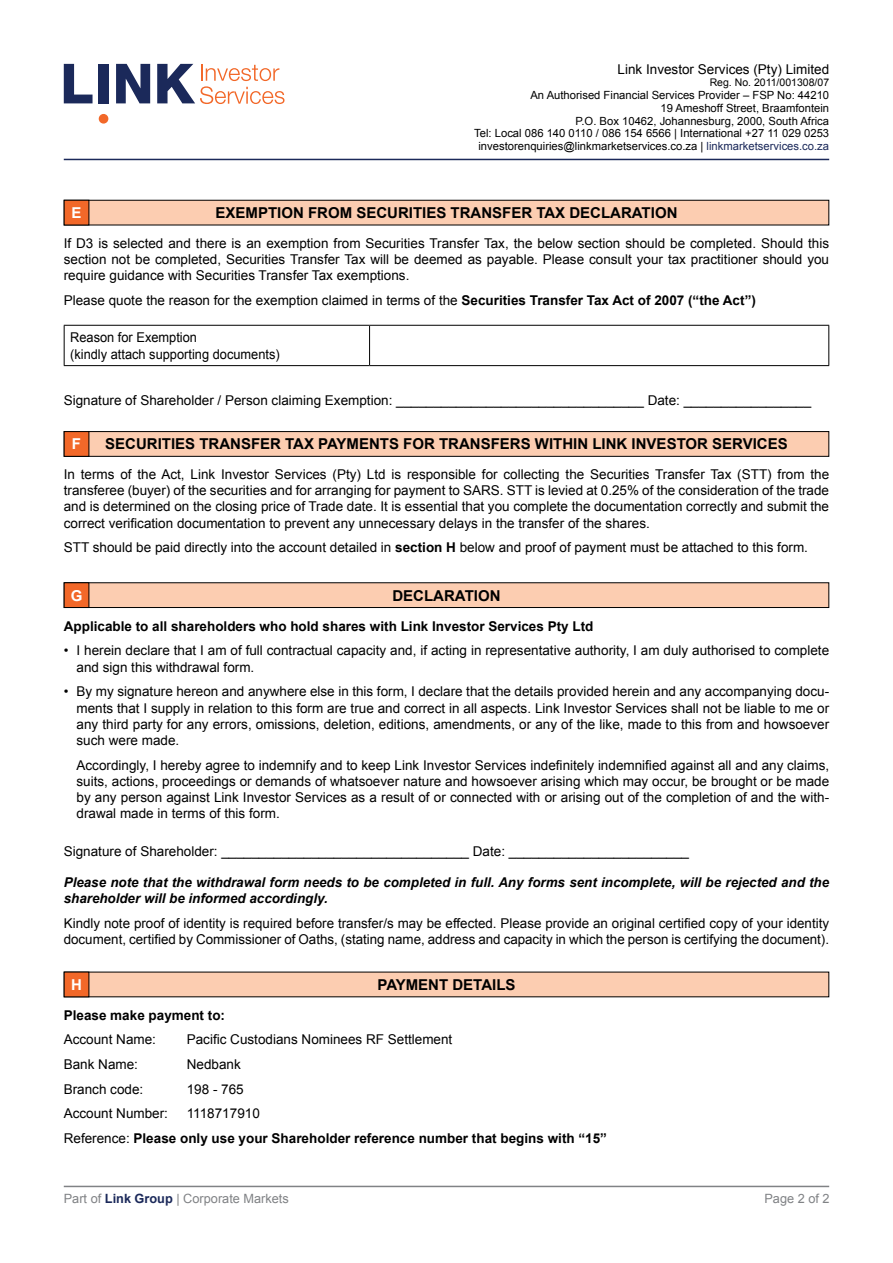
<style>
.page{position:relative;width:893px;height:1263px;background:#fff}
.page>*{position:absolute;margin:0;border:0;box-sizing:border-box;transform-origin:0 0}
.t1{font:700 15px "Arial";color:#000}
.t2{font:700 15px "Arial";color:#fff}
.t3{font:13.5px/16.2px "Arial";color:#000;text-align:justify}
.t4{font:700 13.5px/24.8px "Arial";color:#000}
.t5{font:italic 700 13.5px/16.2px "Arial";color:#000}
.t6{font:13.5px/16.5px "Arial";color:#000;scale:.95 1}
.t7{font:12.75px "Arial";color:#808285}
.t8{font:11.25px/12.8px "Arial";color:#000;text-align:right}
.t9{font:10.5px "Arial";color:#000}
.s1{color:#1b295a}
.s2{font-weight:700}
.s3{font-weight:400}
.s4{font-weight:700;color:#1b295a}
</style>
<div class="page">
<hr style="left:64px;top:1186px;width:765px;height:1px;background:#808285">
<hr style="left:64px;top:325px;width:306px;height:1px;background:#000">
<hr style="left:64px;top:326px;width:1px;height:39px;background:#000">
<hr style="left:370px;top:325px;width:459px;height:1px;background:#000">
<hr style="left:369px;top:326px;width:1px;height:39px;background:#000">
<hr style="left:828px;top:326px;width:1px;height:39px;background:#000">
<hr style="left:64px;top:365px;width:306px;height:1px;background:#000">
<hr style="left:370px;top:365px;width:459px;height:1px;background:#000">
<div style="left:64px;top:200px;width:765px;height:25px;background:#fccdb1"></div>
<div style="left:64px;top:200px;width:25px;height:25px;background:#f26829"></div>
<div style="left:64px;top:432px;width:765px;height:24px;background:#fccdb1"></div>
<div style="left:64px;top:431px;width:765px;height:26px;border:1px solid #000"></div>
<div style="left:64px;top:432px;width:25px;height:24px;background:#f26829"></div>
<div style="left:64px;top:431px;width:25px;height:26px;border:1px solid #000"></div>
<div style="left:64px;top:583px;width:765px;height:24px;background:#fccdb1"></div>
<div style="left:64px;top:582px;width:765px;height:26px;border:1px solid #000"></div>
<div style="left:64px;top:583px;width:25px;height:24px;background:#f26829"></div>
<div style="left:64px;top:582px;width:25px;height:26px;border:1px solid #000"></div>
<div style="left:64px;top:972px;width:765px;height:25px;background:#fccdb1"></div>
<div style="left:64px;top:972px;width:25px;height:25px;background:#f26829"></div>
<svg style="left:64px;top:64px;width:29px;height:39px"></svg>
<div style="left:99px;top:64px;width:10px;height:39px;background:#1b295a"></div>
<svg style="left:116px;top:64px;width:34px;height:39px"></svg>
<div style="left:99px;top:114px;width:9px;height:10px;background:#f26829;border-radius:50%"></div>
<svg style="left:157px;top:64px;width:128px;height:40px"></svg>
<hr style="left:64px;top:159px;width:765px;height:1px;background:#1b295a">
<p class="t3" style="left:618px;top:61px;width:213px">Link Investor Services (Pty) Limited</p>
<p class="t9" style="left:710px;top:76px;width:121px">Reg. No. 2011/001308/07</p>
<p class="t8" style="left:474px;top:89px;width:356px">An Authorised Financial Services Provider – FSP No: 44210<br>19 Ameshoff Street, Braamfontein<br>P.O. Box 10462, Johannesburg, 2000, South Africa<br>Tel: Local 086 140 0110 / 086 154 6566 | International +27 11 029 0253 investorenquiries@linkmarketservices.co.za | <span class="s1">linkmarketservices.co.za</span></p>
<p class="t2" style="left:72px;top:203px;width:12px">E</p>
<p class="t1" style="left:215px;top:203px;width:463px">EXEMPTION FROM SECURITIES TRANSFER TAX DECLARATION</p>
<p class="t3" style="left:64px;top:235px;width:767px">If D3 is selected and there is an exemption from Securities Transfer Tax, the below section should be completed. Should this section not be completed, Securities Transfer Tax will be deemed as payable. Please consult your tax practitioner should you require guidance with Securities Transfer Tax exemptions.</p>
<p class="t3" style="left:64px;top:292px;width:694px">Please quote the reason for the exemption claimed in terms of the <span class="s2">Securities Transfer Tax Act of 2007 (“the Act”)</span></p>
<p class="t6" style="left:70px;top:329px;width:222px">Reason for Exemption<br>(kindly attach supporting documents)</p>
<p class="t3" style="left:64px;top:392px;width:749px">Signature of Shareholder / Person claiming Exemption: _________________________________ Date: _________________</p>
<p class="t2" style="left:72px;top:434px;width:11px">F</p>
<p class="t1" style="left:105px;top:434px;width:684px">SECURITIES TRANSFER TAX PAYMENTS FOR TRANSFERS WITHIN LINK INVESTOR SERVICES</p>
<p class="t3" style="left:64px;top:466px;width:767px">In terms of the Act, Link Investor Services (Pty) Ltd is responsible for collecting the Securities Transfer Tax (STT) from the transferee (buyer) of the securities and for arranging for payment to SARS. STT is levied at 0.25% of the consideration of the trade and is determined on the closing price of Trade date. It is essential that you complete the documentation correctly and submit the correct verification documentation to prevent any unnecessary delays in the transfer of the shares.</p>
<p class="t3" style="left:64px;top:540px;width:746px">STT should be paid directly into the account detailed in <span class="s2">section H</span> below and proof of payment must be attached to this form.</p>
<p class="t2" style="left:71px;top:585px;width:13px">G</p>
<p class="t1" style="left:392px;top:585px;width:110px">DECLARATION</p>
<p class="t4" style="left:64px;top:614px;width:531px">Applicable to all shareholders who hold shares with Link Investor Services Pty Ltd</p>
<p class="t3" style="left:77px;top:643px;width:754px;text-indent:-13px">• I herein declare that I am of full contractual capacity and, if acting in representative authority, I am duly authorised to complete and sign this withdrawal form.</p>
<p class="t3" style="left:77px;top:684px;width:754px;text-indent:-13px">• By my signature hereon and anywhere else in this form, I declare that the details provided herein and any accompanying docu&shy;ments that I supply in relation to this form are true and correct in all aspects. Link Investor Services shall not be liable to me or any third party for any errors, omissions, deletion, editions, amendments, or any of the like, made to this from and howsoever such were made.</p>
<p class="t3" style="left:77px;top:757px;width:754px">Accordingly, I hereby agree to indemnify and to keep Link Investor Services indefinitely indemnified against all and any claims, suits, actions, proceedings or demands of whatsoever nature and howsoever arising which may occur, be brought or be made by any person against Link Investor Services as a result of or connected with or arising out of the completion of and the with&shy;drawal made in terms of this form.</p>
<p class="t3" style="left:64px;top:843px;width:627px">Signature of Shareholder: _________________________________ Date: ________________________</p>
<p class="t5" style="left:64px;top:874px;width:767px">Please note that the withdrawal form needs to be completed in full. Any forms sent incomplete, will be rejected and the shareholder will be informed accordingly.</p>
<p class="t3" style="left:64px;top:915px;width:767px">Kindly note proof of identity is required before transfer/s may be effected. Please provide an original certified copy of your identity document, certified by Commissioner of Oaths, (stating name, address and capacity in which the person is certifying the document).</p>
<p class="t2" style="left:71px;top:975px;width:12px">H</p>
<p class="t1" style="left:377px;top:975px;width:140px">PAYMENT DETAILS</p>
<p class="t4" style="left:64px;top:1003px;width:163px">Please make payment to:</p>
<p class="t3" style="left:64px;top:1031px;width:94px">Account Name:</p>
<p class="t3" style="left:187px;top:1031px;width:267px">Pacific Custodians Nominees RF Settlement</p>
<p class="t3" style="left:64px;top:1056px;width:76px">Bank Name:</p>
<p class="t3" style="left:187px;top:1056px;width:56px">Nedbank</p>
<p class="t3" style="left:64px;top:1081px;width:81px">Branch code:</p>
<p class="t3" style="left:187px;top:1081px;width:59px">198 - 765</p>
<p class="t3" style="left:64px;top:1106px;width:106px">Account Number:</p>
<p class="t4" style="left:64px;top:1102px;width:545px;text-indent:123px"><span class="s3">1118717910<br>Reference:</span> Please only use your Shareholder reference number that begins with “15”</p>
<p class="t7" style="left:64px;top:1190px;width:227px">Part of <span class="s4">Link Group</span> | Corporate Markets</p>
<p class="t7" style="left:764px;top:1190px;width:67px">Page 2 of 2</p>
</div>
